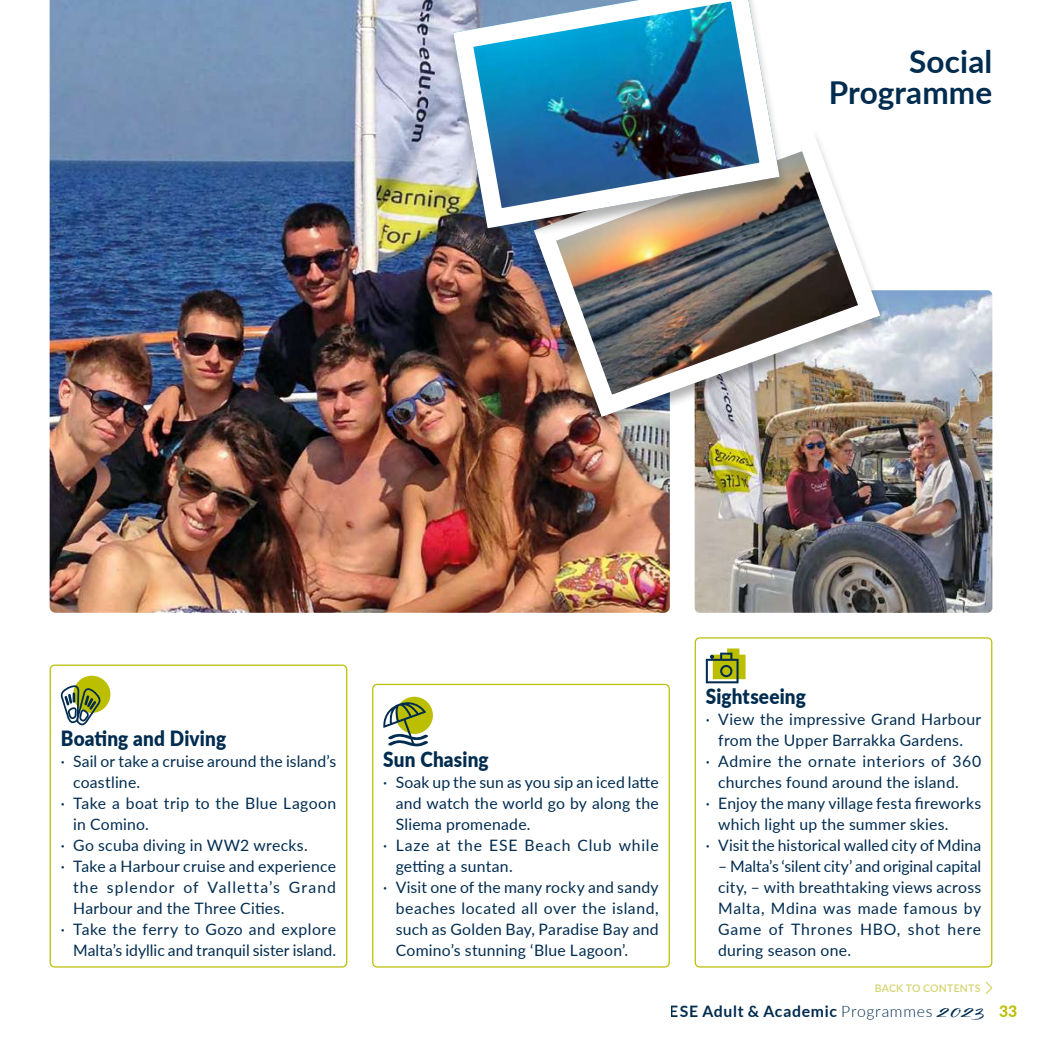
<style>
.page{position:relative;width:1042px;height:1042px;background:#fff}
.page>*{position:absolute;margin:0;border:0;box-sizing:border-box;transform-origin:0 0}
.t1{font:700 31.5px/31.5px "Lato";letter-spacing:.005em;color:#002c50;text-align:right}
.t2{font:900 21px "Lato";letter-spacing:.01em;color:#002c50;scale:.9 1}
.t3{font:15.75px/21px "Lato";letter-spacing:.015em;color:#002c50;text-align:justify}
.t4{font:700 15.75px "Lato";letter-spacing:.045em;color:#002c50}
.t5{font:15.75px "Lato";letter-spacing:.035em;color:#002c50}
.t6{font:15.75px "Lato";letter-spacing:.04em;color:#002c50}
.t7{font:15.75px "Lato";letter-spacing:.07em;color:#002c50}
.t8{font:15.75px "Lato";letter-spacing:.05em;color:#002c50}
.t9{font:600 10.5px "Lato";letter-spacing:.02em;color:#d3d36d}
.s1{font-weight:300}
.s2{font-family:"Timberline";font-weight:400}
.s3{font-weight:800;color:#bcbe00}
</style>
<div class="page">
<img style="left:50px;top:0;width:620px;height:613px">
<div style="left:73px;top:676px;width:37px;height:37px;background:#bcbe00;border-radius:50%"></div>
<svg style="left:60px;top:685px;width:42px;height:40px"></svg>
<div style="left:50px;top:664px;width:297px;height:303px;border:1px solid #bcbe00;border-radius:4px"></div>
<svg style="left:706px;top:648px;width:39px;height:35px"></svg>
<div style="left:694px;top:637px;width:298px;height:330px;border:1px solid #bcbe00;border-radius:4px"></div>
<div style="left:396px;top:697px;width:37px;height:37px;background:#bcbe00;border-radius:50%"></div>
<svg style="left:383px;top:697px;width:45px;height:49px"></svg>
<div style="left:372px;top:684px;width:298px;height:283px;border:1px solid #bcbe00;border-radius:4px"></div>
<img style="left:694px;top:290px;width:298px;height:323px">
<img style="left:523px;top:137px;width:368px;height:291px">
<div style="left:445px;top:0;width:343px;height:245px;background:#1d1d1b;opacity:.35"></div>
<img style="left:443px;top:0;width:346px;height:238px">
<svg style="left:985px;top:981px;width:8px;height:13px"></svg>
<h1 class="t1" style="left:829px;top:44px;width:165px">Social<br>Programme</h1>
<h2 class="t2" style="left:61px;top:723px;width:185px">Boating and Diving</h2>
<p class="t3" style="left:61px;top:750px;width:277px">· Sail or take a cruise around the island’s</p>
<p class="t3" style="left:73px;top:771px;width:69px">coastline.</p>
<p class="t3" style="left:61px;top:792px;width:277px">· Take a boat trip to the Blue Lagoon</p>
<p class="t3" style="left:73px;top:813px;width:77px">in Comino.</p>
<p class="t3" style="left:61px;top:834px;width:248px">· Go scuba diving in WW2 wrecks.</p>
<p class="t3" style="left:61px;top:855px;width:277px">· Take a Harbour cruise and experience</p>
<p class="t7" style="left:73px;top:876px;width:264px">the splendor of Valletta’s Grand</p>
<p class="t3" style="left:73px;top:897px;width:213px">Harbour and the Three Cities.</p>
<p class="t3" style="left:61px;top:918px;width:277px">· Take the ferry to Gozo and explore</p>
<p class="t3" style="left:73px;top:939px;width:264px">Malta’s idyllic and tranquil sister island.</p>
<h2 class="t2" style="left:383px;top:744px;width:119px">Sun Chasing</h2>
<p class="t3" style="left:383px;top:771px;width:277px">· Soak up the sun as you sip an iced latte</p>
<p class="t3" style="left:396px;top:792px;width:264px">and watch the world go by along the</p>
<p class="t3" style="left:396px;top:813px;width:136px">Sliema promenade.</p>
<p class="t8" style="left:383px;top:834px;width:277px">· Laze at the ESE Beach Club while</p>
<p class="t3" style="left:396px;top:855px;width:118px">getting a suntan.</p>
<p class="t3" style="left:383px;top:876px;width:277px">· Visit one of the many rocky and sandy</p>
<p class="t5" style="left:396px;top:897px;width:264px">beaches located all over the island,</p>
<p class="t3" style="left:396px;top:918px;width:264px">such as Golden Bay, Paradise Bay and</p>
<p class="t3" style="left:396px;top:939px;width:234px">Comino’s stunning ‘Blue Lagoon’.</p>
<h2 class="t2" style="left:706px;top:681px;width:113px">Sightseeing</h2>
<p class="t3" style="left:706px;top:708px;width:277px">· View the impressive Grand Harbour</p>
<p class="t3" style="left:718px;top:729px;width:246px">from the Upper Barrakka Gardens.</p>
<p class="t6" style="left:706px;top:750px;width:277px">· Admire the ornate interiors of 360</p>
<p class="t3" style="left:718px;top:771px;width:242px">churches found around the island.</p>
<p class="t3" style="left:706px;top:792px;width:277px">· Enjoy the many village festa fireworks</p>
<p class="t3" style="left:718px;top:813px;width:232px">which light up the summer skies.</p>
<p class="t3" style="left:706px;top:834px;width:277px">· Visit the historical walled city of Mdina</p>
<p class="t3" style="left:718px;top:855px;width:264px">– Malta’s ‘silent city’ and original capital city, – with breathtaking views across Malta, Mdina was made famous by Game of Thrones HBO, shot here during season one.</p>
<p class="t9" style="left:875px;top:981px;width:107px">BACK TO CONTENTS</p>
<p class="t4" style="left:670px;top:1000px;width:349px">ESE Adult &amp; Academic <span class="s1">Programmes</span> <span class="s2">2023</span> <span class="s3">33</span></p>
</div>
